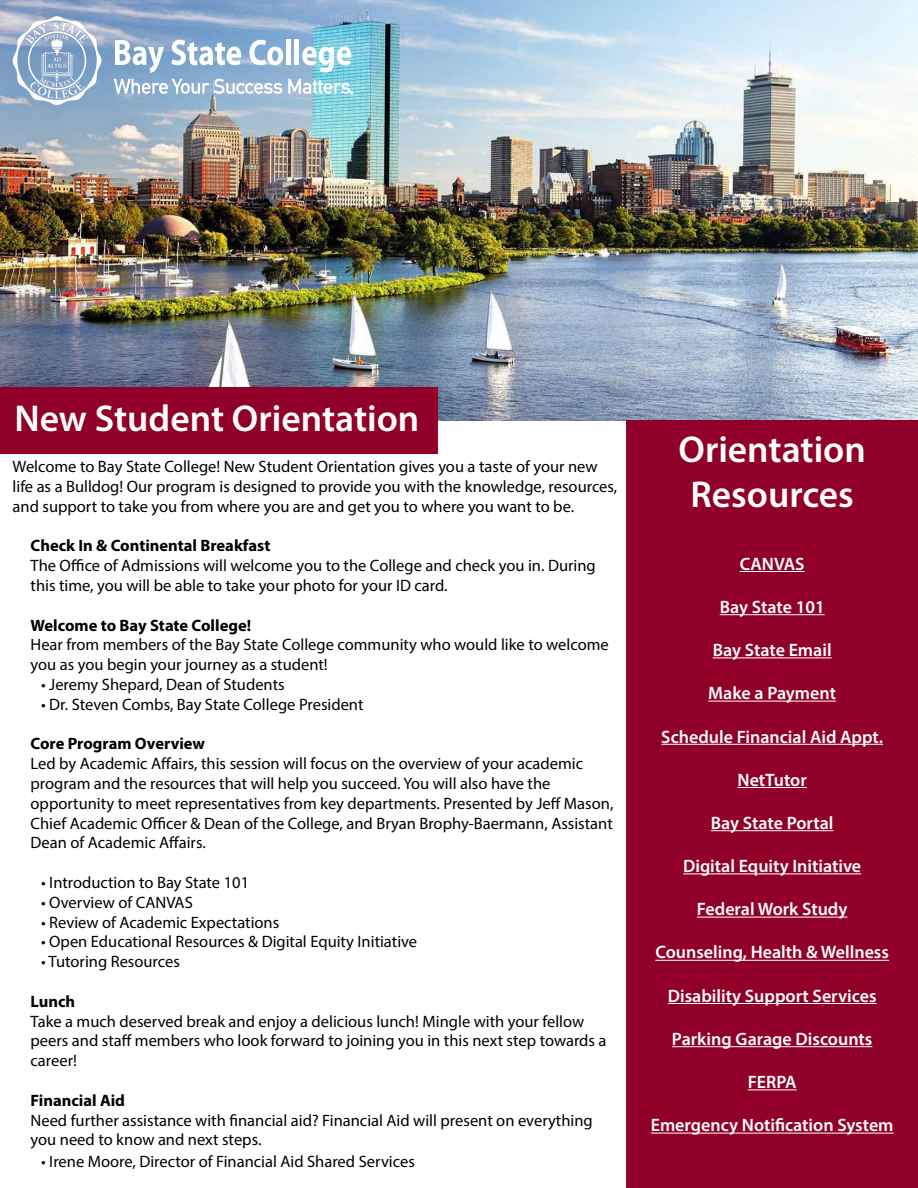
<style>
.page{position:relative;width:918px;height:1188px;background:#fff}
.page>*{position:absolute;margin:0;border:0;box-sizing:border-box;transform-origin:0 0}
.t1{font:600 37.5px/45px "Myriad Pro";color:#fff;text-align:center}
.t2{font:600 18px "Myriad Pro";color:#fff}
.t3{font:16.5px/19.8px "Myriad Pro";color:#000}
.t4{font:700 16.5px "Myriad Pro";color:#000}
</style>
<div class="page">
<img style="left:0;top:0;width:918px;height:420px">
<div style="left:0;top:387px;width:437px;height:67px;background:#910028"></div>
<div style="left:626px;top:420px;width:292px;height:768px;background:#910028"></div>
<hr style="left:740px;top:571px;width:65px;height:1px;background:#fff">
<hr style="left:720px;top:614px;width:105px;height:1px;background:#fff">
<hr style="left:713px;top:657px;width:119px;height:1px;background:#fff">
<hr style="left:708px;top:701px;width:128px;height:1px;background:#fff">
<hr style="left:661px;top:744px;width:222px;height:1px;background:#fff">
<hr style="left:738px;top:787px;width:69px;height:1px;background:#fff">
<hr style="left:711px;top:830px;width:123px;height:1px;background:#fff">
<hr style="left:683px;top:873px;width:178px;height:1px;background:#fff">
<hr style="left:697px;top:917px;width:150px;height:1px;background:#fff">
<hr style="left:655px;top:960px;width:234px;height:1px;background:#fff">
<hr style="left:668px;top:1003px;width:209px;height:1px;background:#fff">
<hr style="left:672px;top:1046px;width:200px;height:1px;background:#fff">
<hr style="left:748px;top:1089px;width:49px;height:1px;background:#fff">
<hr style="left:651px;top:1133px;width:243px;height:1px;background:#fff">
<svg style="left:114px;top:79px;width:168px;height:15px"></svg>
<svg style="left:288px;top:79px;width:65px;height:15px"></svg>
<svg style="left:115px;top:40px;width:49px;height:33px"></svg>
<svg style="left:172px;top:40px;width:69px;height:25px"></svg>
<svg style="left:249px;top:40px;width:34px;height:25px"></svg>
<div style="left:286px;top:39px;width:5px;height:26px;background:#fff"></div>
<hr style="left:295px;top:39px;width:4px;height:26px;background:#fff">
<svg style="left:302px;top:47px;width:49px;height:25px"></svg>
<svg style="left:13px;top:16px;width:88px;height:89px;background:#a4b9d2"></svg>
<h1 class="t1" style="left:14px;top:395px;width:406px">New Student Orientation</h1>
<p class="t3" style="left:13px;top:457px;width:606px">Welcome to Bay State College! New Student Orientation gives you a taste of your new life as a Bulldog! Our program is designed to provide you with the knowledge, resources, and support to take you from where you are and get you to where you want to be.</p>
<p class="t4" style="left:31px;top:535px;width:241px">Check In &amp; Continental Breakfast</p>
<p class="t3" style="left:31px;top:556px;width:567px">The Office of Admissions will welcome you to the College and check you in. During this time, you will be able to take your photo for your ID card.</p>
<p class="t4" style="left:31px;top:614px;width:222px">Welcome to Bay State College!</p>
<p class="t3" style="left:31px;top:635px;width:580px">Hear from members of the Bay State College community who would like to welcome you as you begin your journey as a student!</p>
<p class="t3" style="left:41px;top:674px;width:245px">• Jeremy Shepard, Dean of Students</p>
<p class="t3" style="left:41px;top:694px;width:324px">• Dr. Steven Combs, Bay State College President</p>
<p class="t4" style="left:31px;top:733px;width:176px">Core Program Overview</p>
<p class="t3" style="left:31px;top:754px;width:584px">Led by Academic Affairs, this session will focus on the overview of your academic program and the resources that will help you succeed. You will also have the opportunity to meet representatives from key departments. Presented by Jeff Mason, Chief Academic Officer &amp; Dean of the College, and Bryan Brophy-Baermann, Assistant Dean of Academic Affairs.</p>
<p class="t3" style="left:41px;top:872px;width:210px">• Introduction to Bay State 101</p>
<p class="t3" style="left:41px;top:892px;width:153px">• Overview of CANVAS</p>
<p class="t3" style="left:41px;top:912px;width:240px">• Review of Academic Expectations</p>
<p class="t3" style="left:41px;top:932px;width:378px">• Open Educational Resources &amp; Digital Equity Initiative</p>
<p class="t3" style="left:41px;top:952px;width:140px">• Tutoring Resources</p>
<p class="t4" style="left:31px;top:991px;width:46px">Lunch</p>
<p class="t3" style="left:31px;top:1011px;width:577px">Take a much deserved break and enjoy a delicious lunch! Mingle with your fellow peers and staff members who look forward to joining you in this next step towards a career!</p>
<p class="t4" style="left:31px;top:1090px;width:96px">Financial Aid</p>
<p class="t3" style="left:31px;top:1110px;width:564px">Need further assistance with financial aid? Financial Aid will present on everything you need to know and next steps.</p>
<p class="t3" style="left:41px;top:1151px;width:375px">• Irene Moore, Director of Financial Aid Shared Services</p>
<h1 class="t1" style="left:678px;top:426px;width:189px">Orientation<br>Resources</h1>
<p class="t2" style="left:740px;top:552px;width:66px">CANVAS</p>
<p class="t2" style="left:720px;top:595px;width:106px">Bay State 101</p>
<p class="t2" style="left:713px;top:639px;width:120px">Bay State Email</p>
<p class="t2" style="left:708px;top:682px;width:129px">Make a Payment</p>
<p class="t2" style="left:661px;top:725px;width:223px">Schedule Financial Aid Appt.</p>
<p class="t2" style="left:738px;top:768px;width:71px">NetTutor</p>
<p class="t2" style="left:711px;top:811px;width:124px">Bay State Portal</p>
<p class="t2" style="left:683px;top:855px;width:180px">Digital Equity Initiative</p>
<p class="t2" style="left:697px;top:898px;width:152px">Federal Work Study</p>
<p class="t2" style="left:655px;top:941px;width:235px">Counseling, Health &amp; Wellness</p>
<p class="t2" style="left:668px;top:984px;width:210px">Disability Support Services</p>
<p class="t2" style="left:672px;top:1027px;width:202px">Parking Garage Discounts</p>
<p class="t2" style="left:748px;top:1071px;width:50px">FERPA</p>
<p class="t2" style="left:651px;top:1114px;width:244px">Emergency Notification System</p>
</div>
